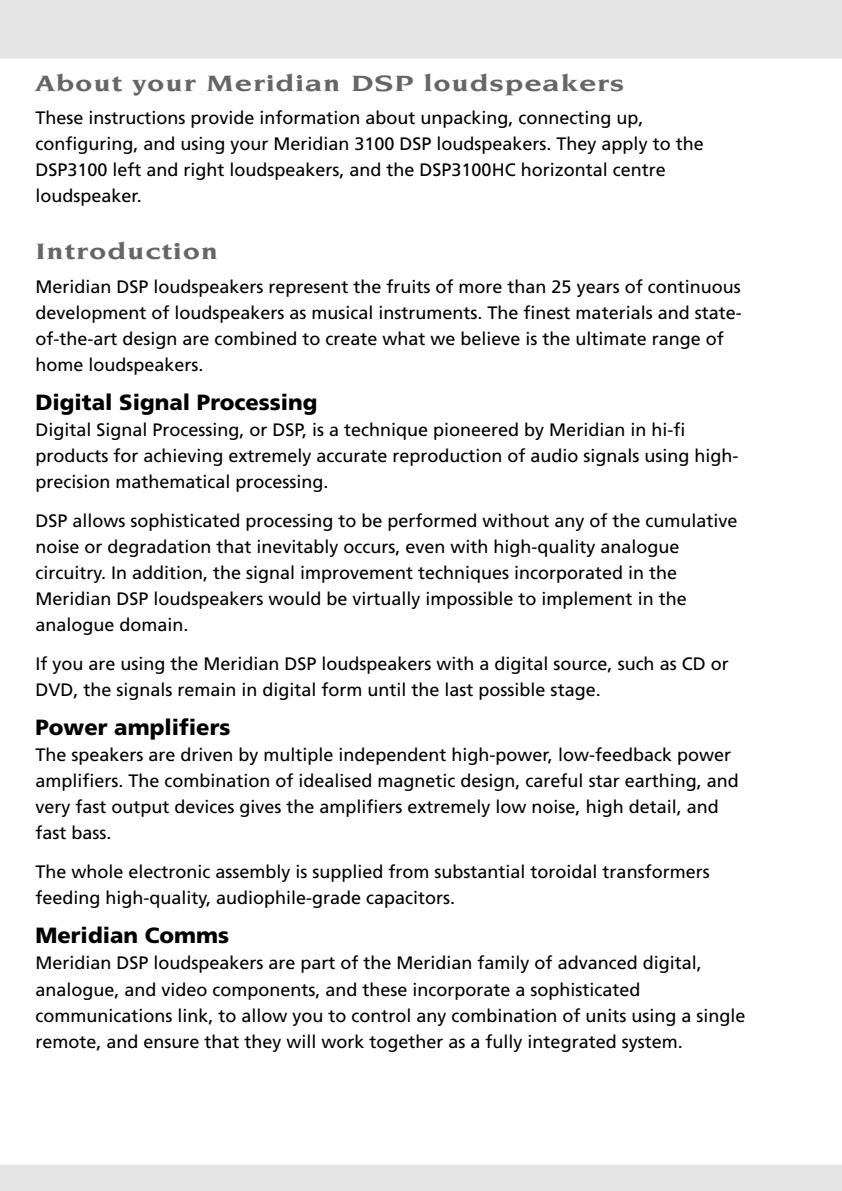
<style>
.page{position:relative;width:842px;height:1191px;background:#e5e5e5}
.page>*{position:absolute;margin:0;border:0;box-sizing:border-box;transform-origin:0 0}
.t1{font:700 24px "Novarese";letter-spacing:.03em;color:#666;scale:1.3 1}
.t2{font:900 22px "Frutiger";color:#000}
.t3{font:18px/26px "Frutiger";color:#000}
</style>
<div class="page">
<div style="left:0;top:59px;width:841px;height:1105px;background:#fff"></div>
<svg style="left:841px;top:59px;width:1px;height:1105px"></svg>
<h1 class="t1" style="left:35px;top:73px;width:454px">About your Meridian DSP loudspeakers</h1>
<p class="t3" style="left:35px;top:106px;width:670px">These instructions provide information about unpacking, connecting up, configuring, and using your Meridian 3100 DSP loudspeakers. They apply to the DSP3100 left and right loudspeakers, and the DSP3100HC horizontal centre loudspeaker.</p>
<h1 class="t1" style="left:35px;top:241px;width:142px">Introduction</h1>
<p class="t3" style="left:35px;top:275px;width:708px">Meridian DSP loudspeakers represent the fruits of more than 25 years of continuous development of loudspeakers as musical instruments. The finest materials and state&shy;of-the-art design are combined to create what we believe is the ultimate range of home loudspeakers.</p>
<p class="t2" style="left:35px;top:393px;width:284px">Digital Signal Processing</p>
<p class="t3" style="left:35px;top:418px;width:705px">Digital Signal Processing, or DSP, is a technique pioneered by Meridian in hi-fi products for achieving extremely accurate reproduction of audio signals using high&shy;precision mathematical processing.</p>
<p class="t3" style="left:35px;top:509px;width:704px">DSP allows sophisticated processing to be performed without any of the cumulative noise or degradation that inevitably occurs, even with high-quality analogue circuitry. In addition, the signal improvement techniques incorporated in the Meridian DSP loudspeakers would be virtually impossible to implement in the analogue domain.</p>
<p class="t3" style="left:35px;top:652px;width:695px">If you are using the Meridian DSP loudspeakers with a digital source, such as CD or<br>DVD, the signals remain in digital form until the last possible stage.</p>
<p class="t2" style="left:35px;top:718px;width:197px">Power amplifiers</p>
<p class="t3" style="left:35px;top:743px;width:705px">The speakers are driven by multiple independent high-power, low-feedback power amplifiers. The combination of idealised magnetic design, careful star earthing, and very fast output devices gives the amplifiers extremely low noise, high detail, and fast bass.</p>
<p class="t3" style="left:35px;top:860px;width:676px">The whole electronic assembly is supplied from substantial toroidal transformers feeding high-quality, audiophile-grade capacitors.</p>
<p class="t2" style="left:35px;top:926px;width:195px">Meridian Comms</p>
<p class="t3" style="left:35px;top:951px;width:712px">Meridian DSP loudspeakers are part of the Meridian family of advanced digital, analogue, and video components, and these incorporate a sophisticated communications link, to allow you to control any combination of units using a single remote, and ensure that they will work together as a fully integrated system.</p>
</div>
